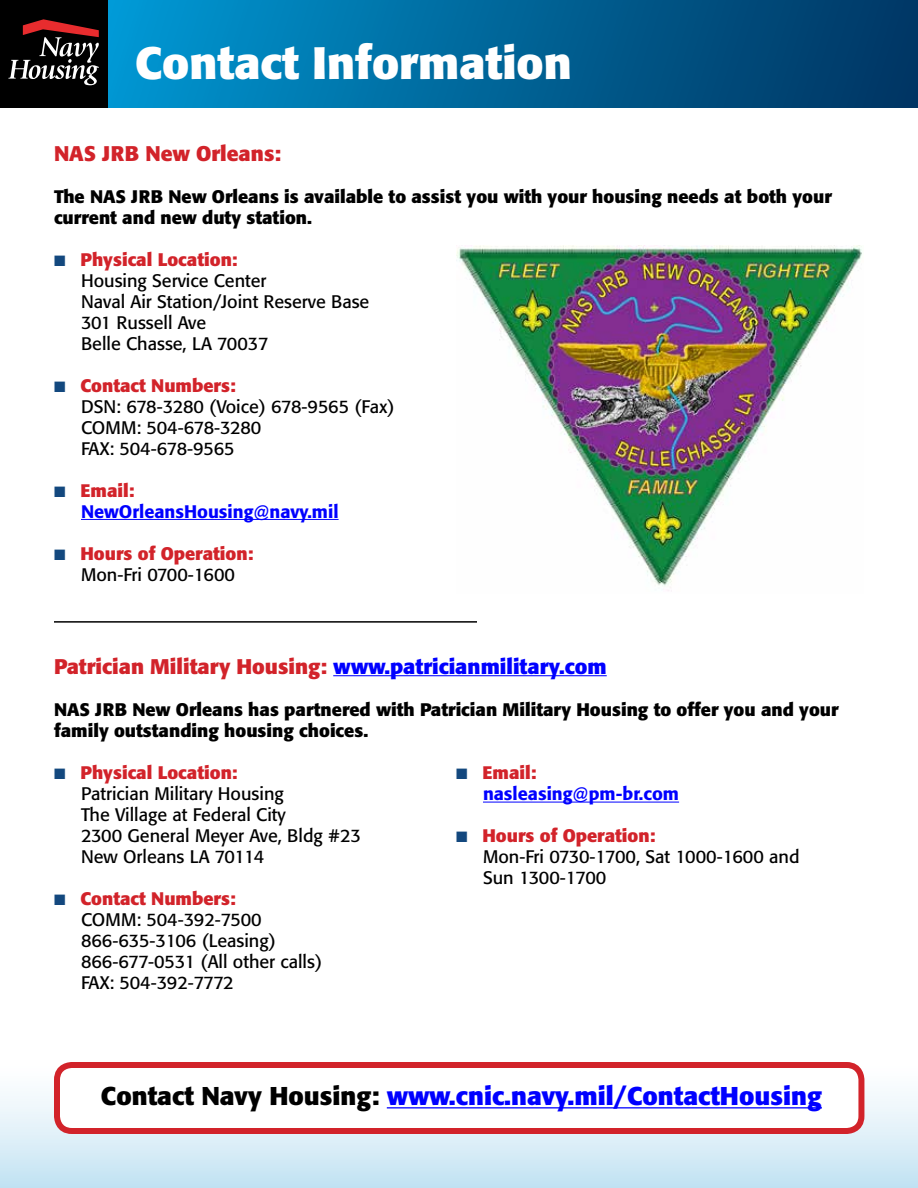
<style>
.page{position:relative;width:918px;height:1188px;background:#fff}
.page>*{position:absolute;margin:0;border:0;box-sizing:border-box;transform-origin:0 0}
.t1{font:700 45px "Formata";color:#fff}
.t2{font:700 25.5px "Formata";color:#00f}
.t3{font:700 21px "Formata";color:#d2232a}
.t4{font:18px/21px "Formata";color:#000}
.t5{font:700 18px/21px "Formata";color:#000}
.t6{font:18px/21px "Formata";letter-spacing:-.02em;color:#000}
.t7{font:500 18px/21px "Formata";color:#00f}
.t8{font:700 18px/21px "Formata";color:#d2232a;text-align:center}
.s1{color:#13487e}
.s2{font-weight:700;color:#d2232a}
.s3{font-weight:400;color:#000}
.s4{color:#00f}
.s5{color:#000}
</style>
<div class="page">
<svg style="left:108px;top:0;width:810px;height:108px;background:#006598"></svg>
<div style="left:1px;top:1062px;width:916px;height:126px;background:linear-gradient(to bottom,#fff,#c4e3f3)"></div>
<div style="left:0;top:0;width:108px;height:108px;background:#000"></div>
<svg style="left:8px;top:19px;width:91px;height:66px"></svg>
<img style="left:456px;top:246px;width:406px;height:345px">
<hr style="left:81px;top:519px;width:258px;height:1px;background:#00f">
<hr style="left:333px;top:675px;width:274px;height:1px;background:#00f">
<hr style="left:54px;top:621px;width:423px;height:2px;background:#000">
<hr style="left:483px;top:802px;width:196px;height:1px;background:#00f">
<div style="left:57px;top:1065px;width:804px;height:66px;background:#fff;border-radius:15px"></div>
<div style="left:54px;top:1062px;width:810px;height:72px;border:6px solid #d2232a;border-radius:15px"></div>
<hr style="left:387px;top:1107px;width:435px;height:1px;background:#00f">
<h1 class="t1" style="left:135px;top:34px;width:438px">Contact Information</h1>
<p class="t3" style="left:54px;top:140px;width:229px">NAS JRB New Orleans:</p>
<p class="t5" style="left:54px;top:186px;width:779px">The NAS JRB New Orleans is available to assist you with your housing needs at both your current and new duty station.</p>
<p class="t4" style="left:81px;top:249px;width:290px;text-indent:-27px"><span class="s1">■</span> <span class="s2">Physical Location:<br></span>Housing Service Center<br>Naval Air Station/Joint Reserve Base<br>301 Russell Ave<br>Belle Chasse, LA 70037</p>
<p class="t6" style="left:81px;top:375px;width:315px;text-indent:-27px"><span class="s1">■</span> <span class="s2">Contact Numbers:<br></span>DSN: 678-3280 (Voice) 678-9565 (Fax)<br>COMM: 504-678-3280<br>FAX: 504-678-9565</p>
<p class="t7" style="left:81px;top:480px;width:259px;text-indent:-27px"><span class="s1">■</span> <span class="s2">Email:<br></span>NewOrleansHousing@navy.mil</p>
<p class="t8" style="left:54px;top:543px;width:201px"><span class="s1">■</span> Hours of Operation:<br><span class="s3">Mon-Fri 0700-1600</span></p>
<p class="t3" style="left:54px;top:653px;width:554px">Patrician Military Housing: <span class="s4">www.patricianmilitary.com</span></p>
<p class="t5" style="left:54px;top:699px;width:786px">NAS JRB New Orleans has partnered with Patrician Military Housing to offer you and your family outstanding housing choices.</p>
<p class="t4" style="left:81px;top:762px;width:281px;text-indent:-27px"><span class="s1">■</span> <span class="s2">Physical Location:<br></span>Patrician Military Housing<br>The Village at Federal City<br>2300 General Meyer Ave, Bldg #23<br>New Orleans LA 70114</p>
<p class="t4" style="left:81px;top:888px;width:243px;text-indent:-27px"><span class="s1">■</span> <span class="s2">Contact Numbers:<br></span>COMM: 504-392-7500<br>866-635-3106 (Leasing)<br>866-677-0531 (All other calls)<br>FAX: 504-392-7772</p>
<p class="t7" style="left:483px;top:762px;width:198px;text-indent:-27px"><span class="s1">■</span> <span class="s2">Email: </span>nasleasing@pm-br.com</p>
<p class="t4" style="left:483px;top:825px;width:318px;text-indent:-27px"><span class="s1">■</span> <span class="s2">Hours of Operation:<br></span>Mon-Fri 0730-1700, Sat 1000-1600 and<br>Sun 1300-1700</p>
<h2 class="t2" style="left:101px;top:1080px;width:723px"><span class="s5">Contact Navy Housing:</span> www.cnic.navy.mil/ContactHousing</h2>
</div>
